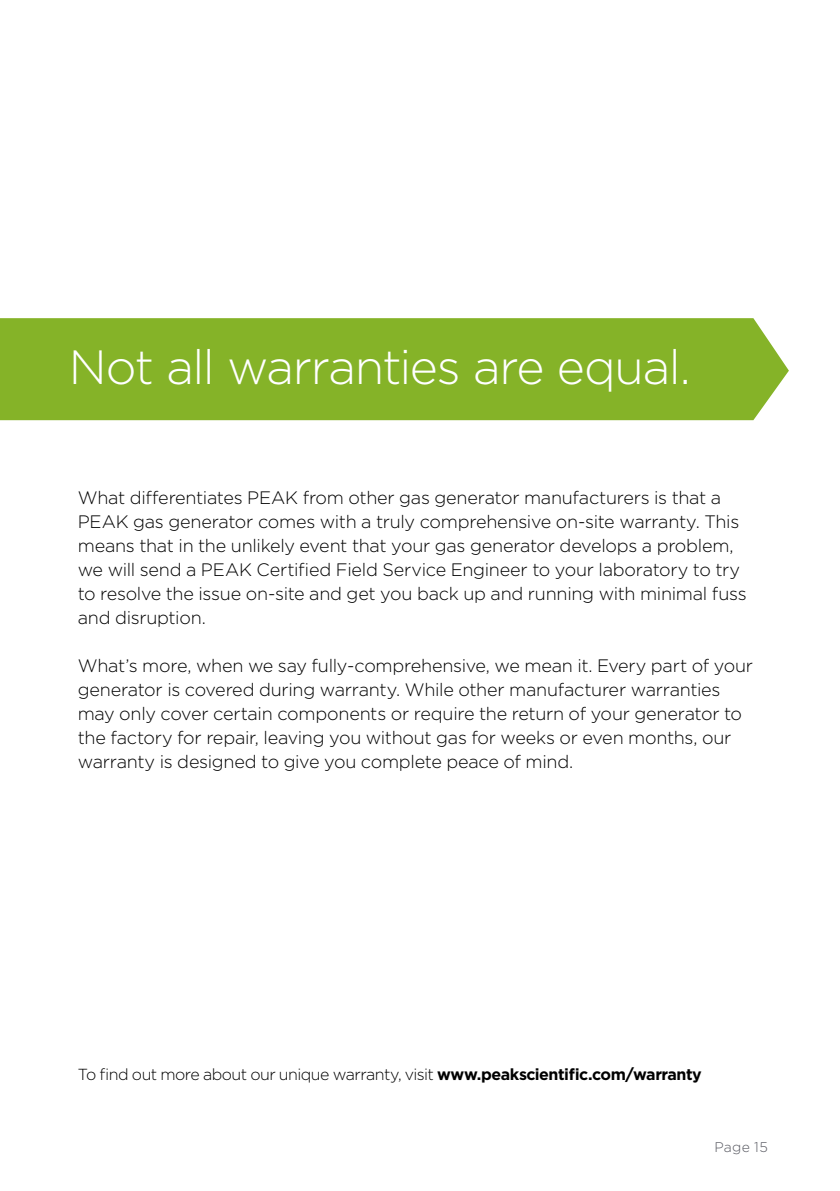
<style>
.page{position:relative;width:840px;height:1191px;background:#fff}
.page>*{position:absolute;margin:0;border:0;box-sizing:border-box;transform-origin:0 0}
.t1{font:300 48px "Gotham";letter-spacing:-.03em;color:#fff}
.t2{font:300 18px/24px "Gotham";letter-spacing:-.015em;color:#000}
.t3{font:300 16px "Gotham";letter-spacing:-.035em;color:#000}
.t4{font:300 14px "Gotham";letter-spacing:.025em;color:#585961}
.s1{font-weight:700}
</style>
<div class="page">
<div style="left:0;top:318px;width:788px;height:102px;background:#85b328"></div>
<h1 class="t1" style="left:69px;top:337px;width:623px">Not all warranties are equal.</h1>
<p class="t2" style="left:78px;top:485px;width:670px">What differentiates PEAK from other gas generator manufacturers is that a PEAK gas generator comes with a truly comprehensive on-site warranty. This means that in the unlikely event that your gas generator develops a problem, we will send a PEAK Certified Field Service Engineer to your laboratory to try to resolve the issue on-site and get you back up and running with minimal fuss and disruption.</p>
<p class="t2" style="left:78px;top:653px;width:676px">What’s more, when we say fully-comprehensive, we mean it. Every part of your generator is covered during warranty. While other manufacturer warranties may only cover certain components or require the return of your generator to the factory for repair, leaving you without gas for weeks or even months, our warranty is designed to give you complete peace of mind.</p>
<p class="t3" style="left:78px;top:1064px;width:625px">To find out more about our unique warranty, visit <span class="s1">www.peakscientific.com/warranty</span></p>
<p class="t4" style="left:714px;top:1138px;width:55px">Page 15</p>
</div>
